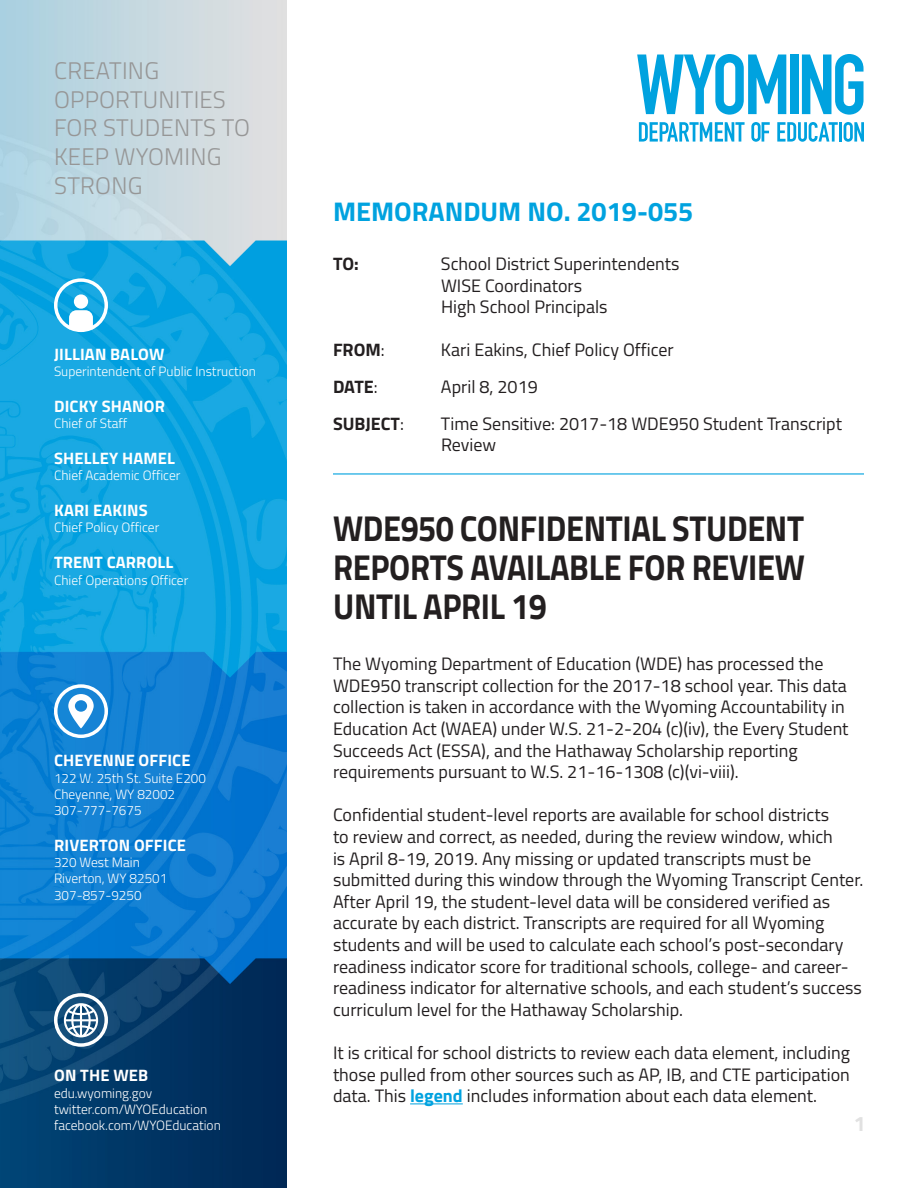
<style>
.page{position:relative;width:918px;height:1188px;background:#fff}
.page>*{position:absolute;margin:0;border:0;box-sizing:border-box;transform-origin:0 0}
.Headline{font:700 36px/39px "Titillium Web";letter-spacing:-.01em;color:#231f20;scale:.9 1}
.Section_Title{font:700 27px "Titillium Web";color:#00a2df}
.t1{font:300 24px/28.8px "Titillium Web";letter-spacing:.01em;color:#969696}
.t2{font:700 21px "Titillium Web";color:#e1e1e1}
.t3{font:18px/21.6px "Titillium Web";color:#231f20}
.t4{font:700 18px "Titillium Web";color:#231f20}
.Sidebar_Title{font:700 16.5px "Titillium Web";letter-spacing:.01em;color:#fff}
.Sidebar_Description{font:300 13.5px "Titillium Web";color:#fff}
.s1{font-weight:400}
.s2{font-weight:700;color:#00a2df}
</style>
<div class="page">
<img style="left:0;top:0;width:286px;height:1188px">
<hr style="left:410px;top:1104px;width:53px;height:1px;background:#00a2df">
<svg style="left:54px;top:993px;width:54px;height:54px"></svg>
<svg style="left:54px;top:684px;width:54px;height:54px"></svg>
<svg style="left:54px;top:278px;width:54px;height:54px"></svg>
<svg style="left:637px;top:54px;width:149px;height:61px"></svg>
<div style="left:790px;top:55px;width:8px;height:59px;background:#00a2df"></div>
<svg style="left:802px;top:54px;width:62px;height:61px"></svg>
<svg style="left:639px;top:122px;width:106px;height:20px"></svg>
<svg style="left:751px;top:122px;width:19px;height:20px"></svg>
<svg style="left:777px;top:122px;width:61px;height:20px"></svg>
<hr style="left:839px;top:122px;width:3px;height:20px;background:#00a2df">
<svg style="left:844px;top:122px;width:20px;height:20px"></svg>
<hr style="left:333px;top:473px;width:531px;height:2px;background:#00a2df">
<p class="t1" style="left:54px;top:55px;width:197px">CREATING<br>OPPORTUNITIES<br>FOR STUDENTS TO<br>KEEP WYOMING<br>STRONG</p>
<p class="Sidebar_Title" style="left:54px;top:341px;width:112px">JILLIAN BALOW</p>
<p class="Sidebar_Description" style="left:54px;top:361px;width:203px">Superintendent of Public Instruction</p>
<p class="Sidebar_Title" style="left:54px;top:393px;width:112px">DICKY SHANOR</p>
<p class="Sidebar_Description" style="left:54px;top:414px;width:75px">Chief of Staff</p>
<p class="Sidebar_Title" style="left:54px;top:446px;width:122px">SHELLEY HAMEL</p>
<p class="Sidebar_Description" style="left:54px;top:466px;width:128px">Chief Academic Officer</p>
<p class="Sidebar_Title" style="left:54px;top:498px;width:95px">KARI EAKINS</p>
<p class="Sidebar_Description" style="left:54px;top:518px;width:107px">Chief Policy Officer</p>
<p class="Sidebar_Title" style="left:54px;top:550px;width:121px">TRENT CARROLL</p>
<p class="Sidebar_Description" style="left:54px;top:570px;width:136px">Chief Operations Officer</p>
<p class="Sidebar_Title" style="left:54px;top:748px;width:138px">CHEYENNE OFFICE</p>
<p class="Sidebar_Description" style="left:54px;top:768px;width:154px">122 W. 25th St. Suite E200</p>
<p class="Sidebar_Description" style="left:54px;top:784px;width:123px">Cheyenne, WY 82002</p>
<p class="Sidebar_Description" style="left:54px;top:801px;width:89px">307-777-7675</p>
<p class="Sidebar_Title" style="left:54px;top:833px;width:133px">RIVERTON OFFICE</p>
<p class="Sidebar_Description" style="left:54px;top:853px;width:87px">320 West Main</p>
<p class="Sidebar_Description" style="left:54px;top:869px;width:115px">Riverton, WY 82501</p>
<p class="Sidebar_Description" style="left:54px;top:885px;width:89px">307-857-9250</p>
<p class="Sidebar_Title" style="left:54px;top:1063px;width:96px">ON THE WEB</p>
<p class="Sidebar_Description" style="left:54px;top:1083px;width:100px">edu.wyoming.gov</p>
<p class="Sidebar_Description" style="left:54px;top:1099px;width:155px">twitter.com/WYOEducation</p>
<p class="Sidebar_Description" style="left:54px;top:1116px;width:168px">facebook.com/WYOEducation</p>
<p class="Section_Title" style="left:333px;top:191px;width:362px">MEMORANDUM NO. 2019-055</p>
<p class="t4" style="left:333px;top:250px;width:27px">TO:</p>
<p class="t3" style="left:441px;top:252px;width:240px">School District Superintendents</p>
<p class="t3" style="left:441px;top:274px;width:143px">WISE Coordinators</p>
<p class="t3" style="left:441px;top:295px;width:168px">High School Principals</p>
<p class="t4" style="left:333px;top:336px;width:53px">FROM<span class="s1">:</span></p>
<p class="t3" style="left:441px;top:338px;width:234px">Kari Eakins, Chief Policy Officer</p>
<p class="t4" style="left:333px;top:373px;width:46px">DATE<span class="s1">:</span></p>
<p class="t3" style="left:441px;top:375px;width:98px">April 8, 2019</p>
<p class="t4" style="left:333px;top:410px;width:72px">SUBJECT<span class="s1">:</span></p>
<p class="t3" style="left:441px;top:412px;width:403px">Time Sensitive: 2017-18 WDE950 Student Transcript<br>Review</p>
<p class="Headline" style="left:333px;top:507px;width:526px">WDE950 CONFIDENTIAL STUDENT<br>REPORTS AVAILABLE FOR REVIEW</p>
<p class="Headline" style="left:333px;top:585px;width:239px">UNTIL APRIL 19</p>
<p class="t3" style="left:333px;top:652px;width:517px">The Wyoming Department of Education (WDE) has processed the WDE950 transcript collection for the 2017-18 school year. This data collection is taken in accordance with the Wyoming Accountability in Education Act (WAEA) under W.S. 21-2-204 (c)(iv), the Every Student Succeeds Act (ESSA), and the Hathaway Scholarship reporting requirements pursuant to W.S. 21-16-1308 (c)(vi-viii).</p>
<p class="t3" style="left:333px;top:803px;width:532px">Confidential student-level reports are available for school districts<br>to review and correct, as needed, during the review window, which<br>is April 8-19, 2019. Any missing or updated transcripts must be submitted during this window through the Wyoming Transcript Center.<br>After April 19, the student-level data will be considered verified as accurate by each district. Transcripts are required for all Wyoming students and will be used to calculate each school’s post-secondary readiness indicator score for traditional schools, college- and career&shy;readiness indicator for alternative schools, and each student’s success curriculum level for the Hathaway Scholarship.</p>
<p class="t3" style="left:333px;top:1041px;width:518px;text-align:justify">It is critical for school districts to review each data element, including those pulled from other sources such as AP, IB, and CTE participation data. This <span class="s2">legend</span> includes information about each data element.</p>
<p class="t2" style="left:854px;top:1107px;width:13px">1</p>
</div>
